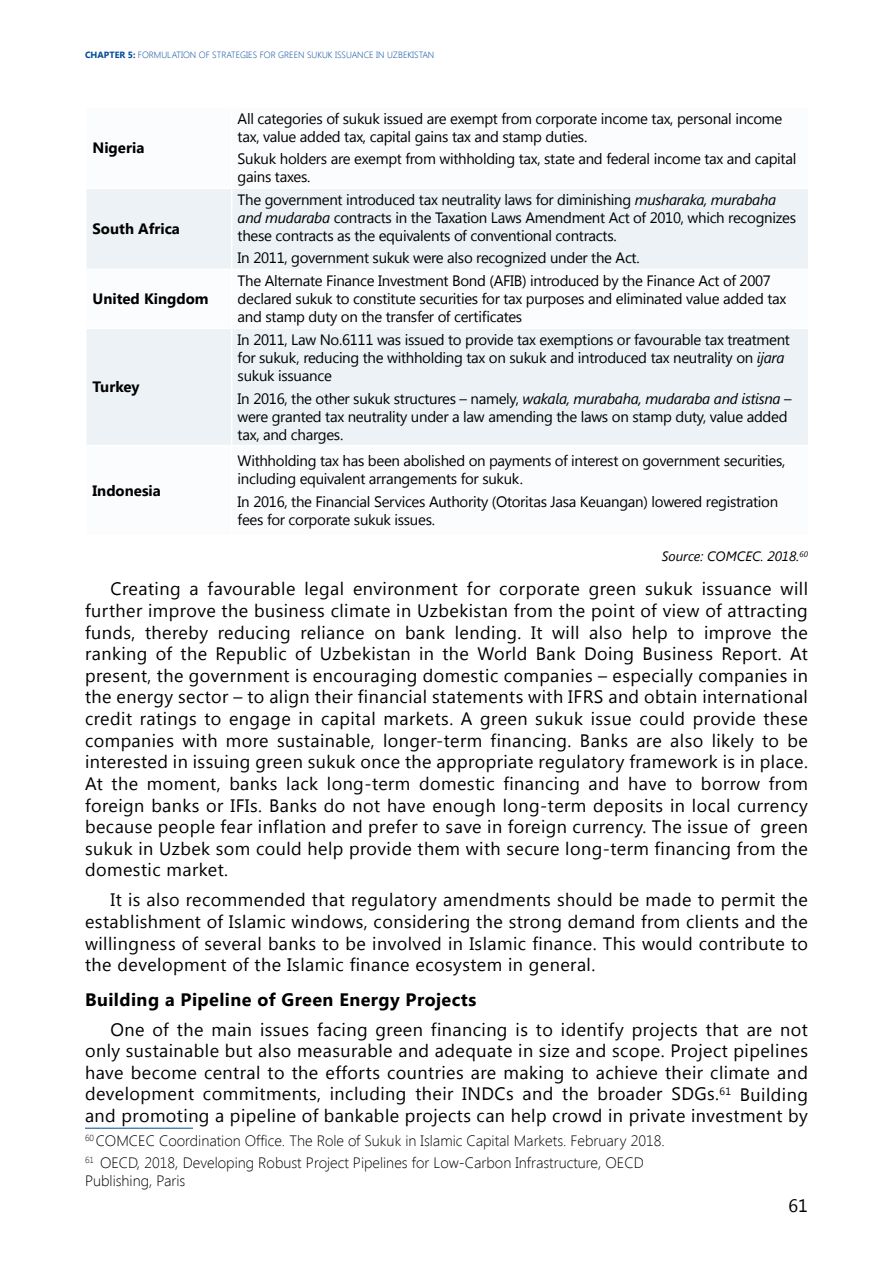
<style>
.page{position:relative;width:893px;height:1263px;background:#fff}
.page>*{position:absolute;margin:0;border:0;box-sizing:border-box;transform-origin:0 0}
.t1{font:18px/21.6px "Segoe UI";letter-spacing:.025em;color:#000;text-align:justify}
.t2{font:700 18px "Segoe UI";letter-spacing:.025em;color:#000}
.t3{font:15px/18px "Segoe UI";letter-spacing:-.02em;color:#000}
.t4{font:300 15px/22.2px "Segoe UI";color:#000}
.t5{font:700 15px "Segoe UI";color:#000}
.t6{font:italic 13.5px "Segoe UI";color:#000}
.t7{font:300 9px "Segoe UI";color:#004a99}
.s1{font-weight:700}
.s2{font-style:italic}
</style>
<div class="page">
<svg style="left:87px;top:189px;width:721px;height:256px;fill:#ecf2f5"></svg>
<hr style="left:231px;top:189px;width:1px;height:80px;background:#fff">
<hr style="left:87px;top:269px;width:145px;height:1px;background:#fff">
<hr style="left:232px;top:269px;width:576px;height:1px;background:#fff">
<hr style="left:231px;top:270px;width:1px;height:58px;background:#fff">
<hr style="left:87px;top:328px;width:145px;height:1px;background:#fff">
<hr style="left:232px;top:328px;width:576px;height:1px;background:#fff">
<hr style="left:231px;top:329px;width:1px;height:116px;background:#fff">
<hr style="left:85px;top:1128px;width:108px;height:1px;background:#004a99">
<p class="t7" style="left:85px;top:48px;width:351px"><span class="s1">CHAPTER 5:</span> FORMULATION OF STRATEGIES FOR GREEN SUKUK ISSUANCE IN UZBEKISTAN</p>
<p class="t5" style="left:93px;top:137px;width:53px">Nigeria</p>
<p class="t5" style="left:93px;top:218px;width:89px">South Africa</p>
<p class="t5" style="left:93px;top:288px;width:118px">United Kingdom</p>
<p class="t5" style="left:93px;top:376px;width:49px">Turkey</p>
<p class="t3" style="left:238px;top:109px;width:546px">All categories of sukuk issued are exempt from corporate income tax, personal income tax, value added tax, capital gains tax and stamp duties.</p>
<p class="t3" style="left:238px;top:149px;width:560px">Sukuk holders are exempt from withholding tax, state and federal income tax and capital gains taxes.</p>
<p class="t3" style="left:238px;top:190px;width:560px">The government introduced tax neutrality laws for diminishing <span class="s2">musharaka, murabaha and mudaraba</span> contracts in the Taxation Laws Amendment Act of 2010, which recognizes these contracts as the equivalents of conventional contracts.</p>
<p class="t3" style="left:238px;top:248px;width:404px">In 2011, government sukuk were also recognized under the Act.</p>
<p class="t3" style="left:238px;top:271px;width:550px">The Alternate Finance Investment Bond (AFIB) introduced by the Finance Act of 2007 declared sukuk to constitute securities for tax purposes and eliminated value added tax and stamp duty on the transfer of certificates</p>
<p class="t3" style="left:238px;top:330px;width:554px">In 2011, Law No.6111 was issued to provide tax exemptions or favourable tax treatment for sukuk, reducing the withholding tax on sukuk and introduced tax neutrality on <span class="s2">ijara </span>sukuk issuance</p>
<p class="t3" style="left:238px;top:388px;width:556px">In 2016, the other sukuk structures – namely, <span class="s2">wakala, murabaha, mudaraba and istisna</span> – were granted tax neutrality under a law amending the laws on stamp duty, value added tax, and charges.</p>
<p class="t3" style="left:238px;top:451px;width:549px">Withholding tax has been abolished on payments of interest on government securities, including equivalent arrangements for sukuk.</p>
<p class="t3" style="left:238px;top:492px;width:542px">In 2016, the Financial Services Authority (Otoritas Jasa Keuangan) lowered registration fees for corporate sukuk issues.</p>
<p class="t6" style="left:662px;top:547px;width:148px">Source: COMCEC. 2018.<sup>60</sup></p>
<p class="t1" style="left:85px;top:577px;width:724px;text-indent:26px">Creating a favourable legal environment for corporate green sukuk issuance will further improve the business climate in Uzbekistan from the point of view of attracting funds, thereby reducing reliance on bank lending. It will also help to improve the ranking of the Republic of Uzbekistan in the World Bank Doing Business Report. At present, the government is encouraging domestic companies – especially companies in the energy sector – to align their financial statements with IFRS and obtain international credit ratings to engage in capital markets. A green sukuk issue could provide these companies with more sustainable, longer-term financing. Banks are also likely to be interested in issuing green sukuk once the appropriate regulatory framework is in place.<br>At the moment, banks lack long-term domestic financing and have to borrow from foreign banks or IFIs. Banks do not have enough long-term deposits in local currency because people fear inflation and prefer to save in foreign currency. The issue of green sukuk in Uzbek som could help provide them with secure long-term financing from the domestic market.</p>
<p class="t1" style="left:85px;top:888px;width:724px;text-indent:26px">It is also recommended that regulatory amendments should be made to permit the establishment of Islamic windows, considering the strong demand from clients and the willingness of several banks to be involved in Islamic finance. This would contribute to the development of the Islamic finance ecosystem in general.</p>
<p class="t2" style="left:85px;top:986px;width:393px">Building a Pipeline of Green Energy Projects</p>
<p class="t1" style="left:85px;top:1018px;width:724px;text-indent:26px">One of the main issues facing green financing is to identify projects that are not only sustainable but also measurable and adequate in size and scope. Project pipelines have become central to the efforts countries are making to achieve their climate and development commitments, including their INDCs and the broader SDGs.<sup>61</sup> Building and promoting a pipeline of bankable projects can help crowd in private investment by</p>
<p class="t4" style="left:85px;top:1129px;width:581px"><sup>60</sup> COMCEC Coordination Office. The Role of Sukuk in Islamic Capital Markets. February 2018.<br><sup>61</sup> OECD, 2018, Developing Robust Project Pipelines for Low-Carbon Infrastructure, OECD</p>
<p class="t4" style="left:85px;top:1169px;width:102px">Publishing, Paris</p>
<p class="t5" style="left:93px;top:479px;width:70px">Indonesia</p>
<p class="t1" style="left:788px;top:1194px;width:21px">61</p>
</div>
